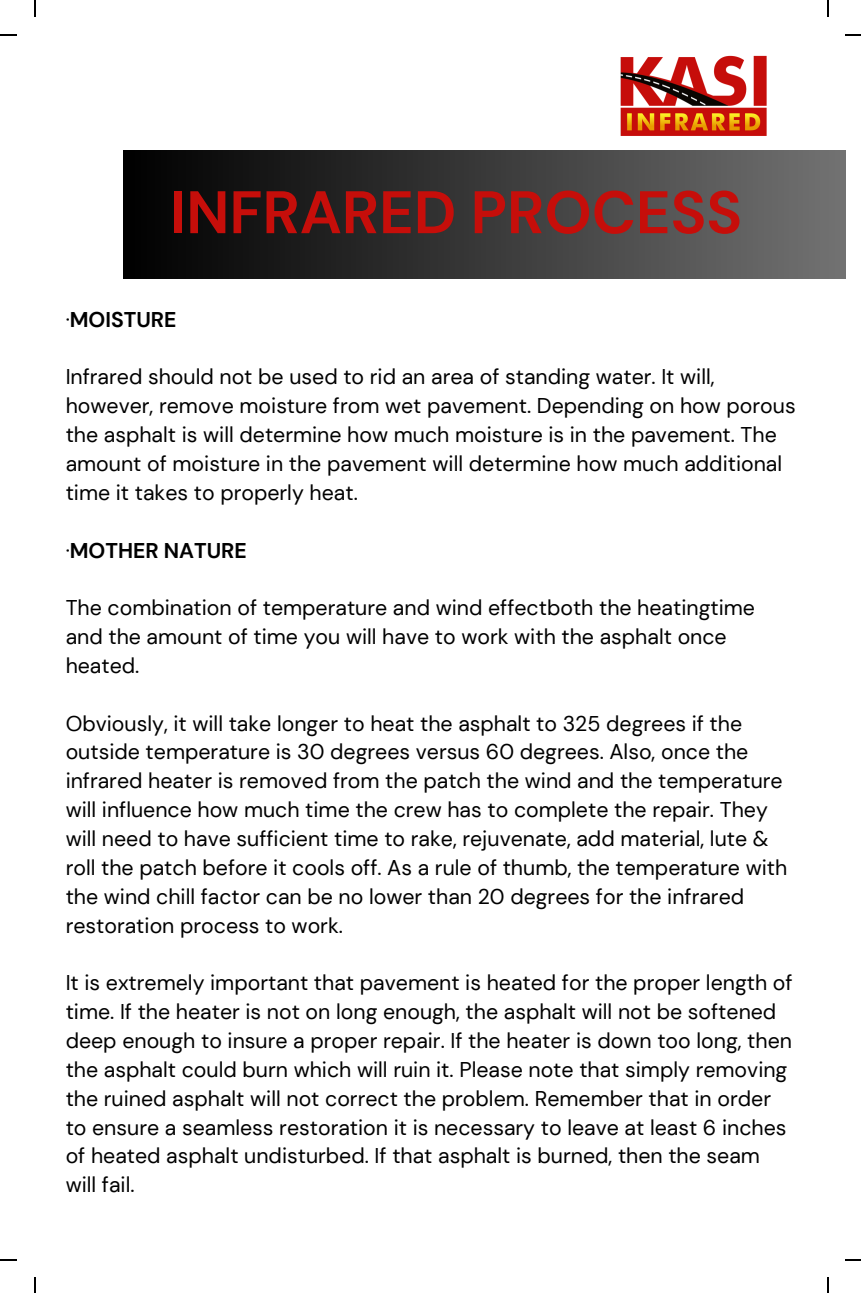
<style>
.page{position:relative;width:861px;height:1293px;background:#fff}
.page>*{position:absolute;margin:0;border:0;box-sizing:border-box;transform-origin:0 0}
.t1{font:700 59.8px "DM Sans";color:#c60e0a}
.t2{font:21.2px/28.8px "DM Sans";color:#000}
.t3{font:700 21.2px "DM Sans";color:#000}
.s1{font-weight:400}
</style>
<div class="page">
<img style="left:620px;top:55px;width:147px;height:81px">
<div style="left:123px;top:151px;width:721px;height:127px;background:linear-gradient(to right,#000,#727272)"></div>
<svg style="left:34px;top:0;width:2px;height:16px"></svg>
<svg style="left:0;top:34px;width:16px;height:2px"></svg>
<svg style="left:827px;top:0;width:1px;height:16px"></svg>
<svg style="left:845px;top:34px;width:15px;height:2px"></svg>
<svg style="left:34px;top:1277px;width:2px;height:15px"></svg>
<svg style="left:0;top:1259px;width:16px;height:1px"></svg>
<svg style="left:827px;top:1277px;width:1px;height:15px"></svg>
<svg style="left:845px;top:1259px;width:15px;height:1px"></svg>
<p class="t1" style="left:170px;top:174px;width:573px">INFRARED PROCESS</p>
<p class="t3" style="left:66px;top:305px;width:112px"><span class="s1">·</span>MOISTURE</p>
<h1 class="t2" style="left:66px;top:363px;width:731px">Infrared should not be used to rid an area of standing water. It will, however, remove moisture from wet pavement. Depending on how porous the asphalt is will determine how much moisture is in the pavement. The amount of moisture in the pavement will determine how much additional time it takes to properly heat.</h1>
<h2 class="t3" style="left:66px;top:536px;width:182px"><span class="s1">·</span>MOTHER NATURE</h2>
<p class="t2" style="left:66px;top:593px;width:690px">The combination of temperature and wind effectboth the heatingtime and the amount of time you will have to work with the asphalt once heated.</p>
<h2 class="t2" style="left:66px;top:708px;width:722px">Obviously, it will take longer to heat the asphalt to 325 degrees if the outside temperature is 30 degrees versus 60 degrees. Also, once the infrared heater is removed from the patch the wind and the temperature will influence how much time the crew has to complete the repair. They will need to have sufficient time to rake, rejuvenate, add material, lute &amp; roll the patch before it cools off. As a rule of thumb, the temperature with the wind chill factor can be no lower than 20 degrees for the infrared restoration process to work.</h2>
<p class="t2" style="left:66px;top:968px;width:728px">It is extremely important that pavement is heated for the proper length of time. If the heater is not on long enough, the asphalt will not be softened deep enough to insure a proper repair. If the heater is down too long, then the asphalt could burn which will ruin it. Please note that simply removing the ruined asphalt will not correct the problem. Remember that in order to ensure a seamless restoration it is necessary to leave at least 6 inches of heated asphalt undisturbed. If that asphalt is burned, then the seam will fail.</p>
</div>
